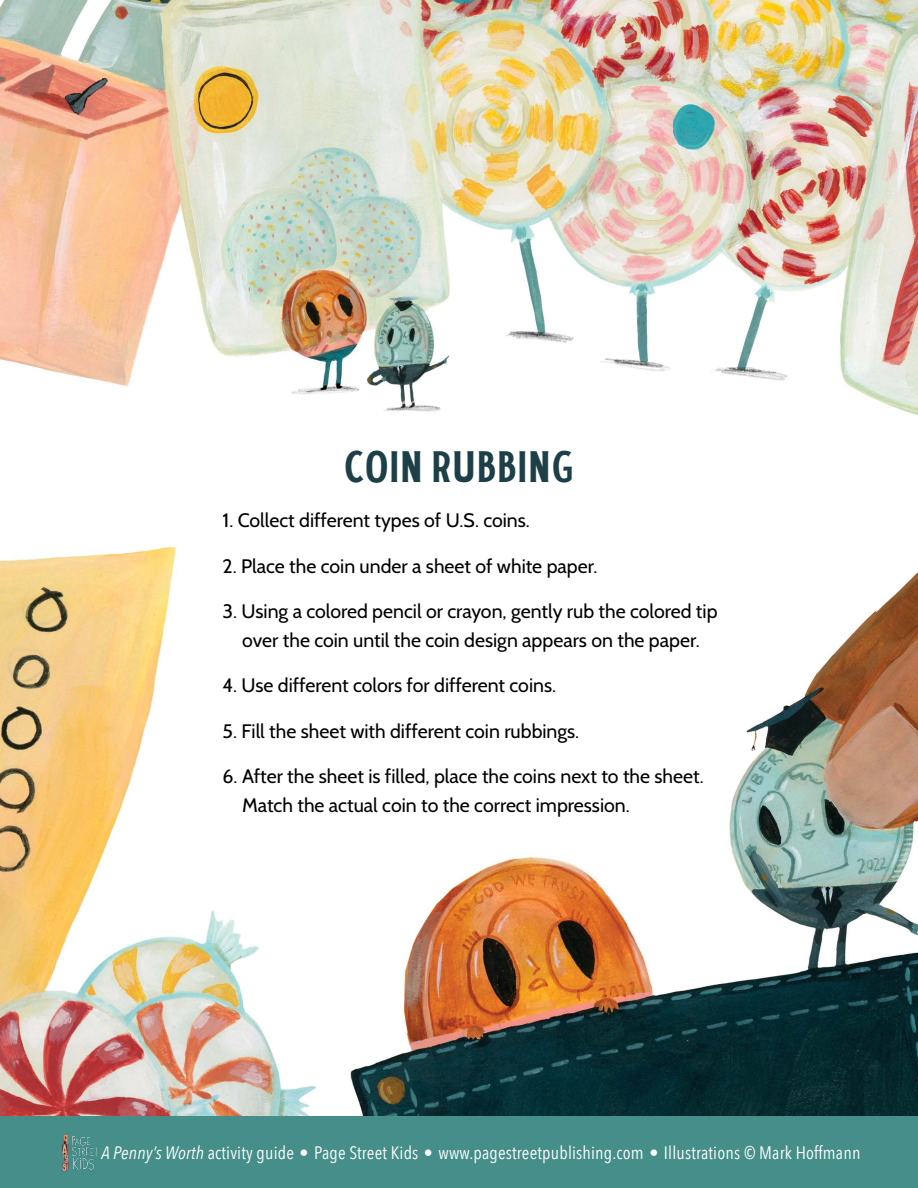
<style>
.page{position:relative;width:918px;height:1188px;background:#fff}
.page>*{position:absolute;margin:0;border:0;box-sizing:border-box;transform-origin:0 0}
.t1{font:42px "Haythem";letter-spacing:.02em;color:#1c3f48}
.t2{font:19.5px/28.5px "Cabin";color:#000;text-align:center}
.t3{font:18px "Avenir Next Condensed";letter-spacing:.01em;color:#fff}
.s1{font-style:italic}
</style>
<div class="page">
<img style="left:0;top:0;width:918px;height:1116px">
<div style="left:0;top:1116px;width:918px;height:72px;background:#468e89"></div>
<img style="left:62px;top:1134px;width:35px;height:38px">
<h1 class="t1" style="left:344px;top:442px;width:232px">COIN RUBBING</h1>
<p class="t2" style="left:223px;top:506px;width:309px">1. Collect different types of U.S. coins.</p>
<p class="t2" style="left:223px;top:552px;width:376px">2. Place the coin under a sheet of white paper.</p>
<p class="t2" style="left:223px;top:597px;width:496px">3. Using a colored pencil or crayon, gently rub the colored tip over the coin until the coin design appears on the paper.</p>
<p class="t2" style="left:223px;top:671px;width:335px">4. Use different colors for different coins.</p>
<p class="t2" style="left:223px;top:717px;width:358px">5. Fill the sheet with different coin rubbings.</p>
<p class="t2" style="left:242px;top:762px;width:463px;text-align:left;text-indent:-20px">6. After the sheet is filled, place the coins next to the sheet.<br>Match the actual coin to the correct impression.</p>
<p class="t3" style="left:102px;top:1137px;width:760px"><span class="s1">A Penny’s Worth</span> activity guide • Page Street Kids • www.pagestreetpublishing.com • Illustrations © Mark Hoffmann</p>
</div>
